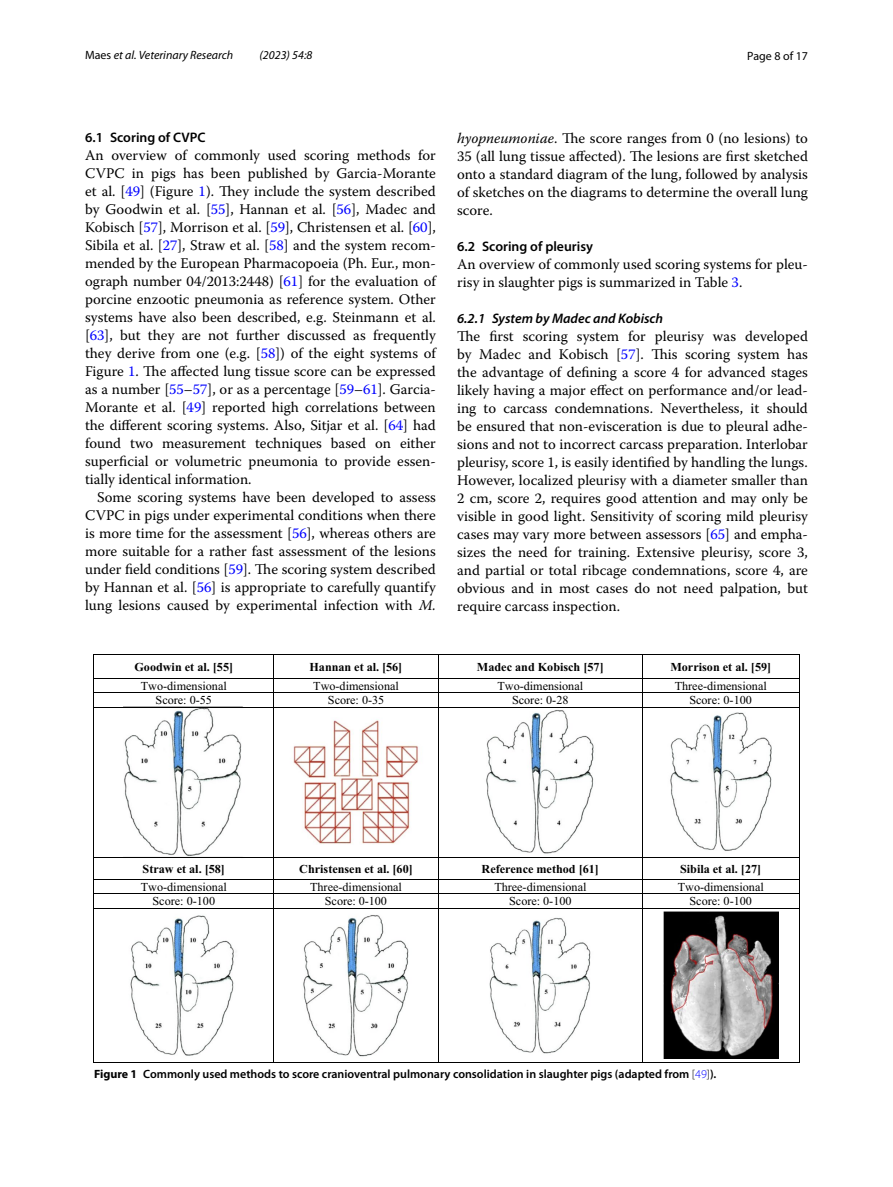
<style>
.page{position:relative;width:893px;height:1187px;background:#fff}
.page>*{position:absolute;margin:0;border:0;box-sizing:border-box;transform-origin:0 0}
.t1{font:14.7px/18px "Warnock Pro";color:#000;text-align:justify}
.t2{font:600 13.8px "Myriad Pro";color:#000}
.t3{font:italic 600 13.8px "Myriad Pro";color:#000}
.t4{font:12.15px "Times New Roman";color:#000}
.t5{font:700 12.15px "Times New Roman";color:#000}
.t6{font:600 12px "Myriad Pro";color:#000}
.t7{font:italic 12px "Myriad Pro";color:#000}
.t8{font:12px "Myriad Pro";color:#000}
.s1{font-style:normal}
.s2{color:#00f}
.s3{font-style:italic}
.s4{font-weight:700}
.s5{font-weight:300}
.s6{font-weight:300;color:#00f}
</style>
<div class="page">
<img style="left:124px;top:707px;width:654px;height:351px">
<hr style="left:94px;top:654px;width:549px;height:1px;background:#000">
<hr style="left:643px;top:654px;width:156px;height:1px;background:#000">
<hr style="left:94px;top:677px;width:549px;height:1px;background:#000">
<hr style="left:643px;top:677px;width:156px;height:1px;background:#000">
<hr style="left:94px;top:692px;width:549px;height:1px;background:#000">
<hr style="left:643px;top:692px;width:156px;height:1px;background:#000">
<svg style="left:438px;top:655px;width:1px;height:51px"></svg>
<svg style="left:642px;top:655px;width:1px;height:51px"></svg>
<hr style="left:94px;top:706px;width:549px;height:1px;background:#000">
<hr style="left:643px;top:706px;width:156px;height:1px;background:#000">
<svg style="left:799px;top:654px;width:1px;height:53px"></svg>
<hr style="left:94px;top:707px;width:1px;height:150px;background:#000">
<hr style="left:274px;top:707px;width:1px;height:150px;background:#000">
<hr style="left:438px;top:707px;width:1px;height:150px;background:#000">
<hr style="left:642px;top:707px;width:1px;height:150px;background:#000">
<hr style="left:799px;top:707px;width:1px;height:150px;background:#000">
<hr style="left:94px;top:857px;width:549px;height:1px;background:#000">
<hr style="left:643px;top:857px;width:156px;height:1px;background:#000">
<hr style="left:94px;top:879px;width:549px;height:1px;background:#000">
<hr style="left:643px;top:879px;width:156px;height:1px;background:#000">
<hr style="left:94px;top:893px;width:549px;height:1px;background:#000">
<hr style="left:643px;top:893px;width:156px;height:1px;background:#000">
<svg style="left:274px;top:858px;width:1px;height:50px"></svg>
<svg style="left:438px;top:858px;width:1px;height:50px"></svg>
<svg style="left:642px;top:858px;width:1px;height:50px"></svg>
<hr style="left:94px;top:908px;width:549px;height:1px;background:#000">
<hr style="left:643px;top:908px;width:156px;height:1px;background:#000">
<svg style="left:799px;top:857px;width:1px;height:51px"></svg>
<hr style="left:94px;top:908px;width:1px;height:154px;background:#000">
<hr style="left:94px;top:1062px;width:180px;height:1px;background:#000">
<hr style="left:274px;top:908px;width:1px;height:154px;background:#000">
<hr style="left:274px;top:1062px;width:164px;height:1px;background:#000">
<hr style="left:438px;top:908px;width:1px;height:154px;background:#000">
<hr style="left:439px;top:1062px;width:203px;height:1px;background:#000">
<hr style="left:642px;top:908px;width:1px;height:154px;background:#000">
<hr style="left:643px;top:1062px;width:156px;height:1px;background:#000">
<hr style="left:799px;top:908px;width:1px;height:154px;background:#000">
<p class="t7" style="left:85px;top:48px;width:150px"><span class="s1">Maes</span> et al. Veterinary Research</p>
<p class="t7" style="left:260px;top:48px;width:54px">(2023) 54:8</p>
<p class="t8" style="left:747px;top:48px;width:62px">Page 8 of 17</p>
<p class="t2" style="left:85px;top:129px;width:122px">6.1 Scoring of CVPC</p>
<p class="t1" style="left:85px;top:146px;width:352px">An overview of commonly used scoring methods for CVPC in pigs has been published by Garcia-Morante et al. [<span class="s2">49</span>] (Figure <span class="s2">1</span>). They include the system described by Goodwin et al. [<span class="s2">55</span>], Hannan et al. [<span class="s2">56</span>], Madec and Kobisch [<span class="s2">57</span>], Morrison et al. [<span class="s2">59</span>], Christensen et al. [<span class="s2">60</span>], Sibila et al. [<span class="s2">27</span>], Straw et al. [<span class="s2">58</span>] and the system recom&shy;mended by the European Pharmacopoeia (Ph. Eur., mon&shy;ograph number 04/2013:2448) [<span class="s2">61</span>] for the evaluation of porcine enzootic pneumonia as reference system. Other systems have also been described, e.g. Steinmann et al. [<span class="s2">63</span>], but they are not further discussed as frequently they derive from one (e.g. [<span class="s2">58</span>]) of the eight systems of Figure <span class="s2">1</span>. The affected lung tissue score can be expressed as a number [<span class="s2">55</span>–<span class="s2">57</span>], or as a percentage [<span class="s2">59</span>–<span class="s2">61</span>]. Garcia-Morante et al. [<span class="s2">49</span>] reported high correlations between the different scoring systems. Also, Sitjar et al. [<span class="s2">64</span>] had found two measurement techniques based on either superficial or volumetric pneumonia to provide essen&shy;tially identical information.</p>
<p class="t1" style="left:85px;top:488px;width:352px;text-indent:12px">Some scoring systems have been developed to assess CVPC in pigs under experimental conditions when there is more time for the assessment [<span class="s2">56</span>], whereas others are more suitable for a rather fast assessment of the lesions under field conditions [<span class="s2">59</span>]. The scoring system described by Hannan et al. [<span class="s2">56</span>] is appropriate to carefully quantify lung lesions caused by experimental infection with <span class="s3">M.</span></p>
<p class="t1" style="left:457px;top:128px;width:352px"><span class="s3">hyopneumoniae</span>. The score ranges from 0 (no lesions) to 35 (all lung tissue affected). The lesions are first sketched onto a standard diagram of the lung, followed by analysis of sketches on the diagrams to determine the overall lung score.</p>
<p class="t2" style="left:457px;top:237px;width:137px">6.2 Scoring of pleurisy</p>
<p class="t1" style="left:457px;top:254px;width:352px">An overview of commonly used scoring systems for pleu&shy;risy in slaughter pigs is summarized in Table <span class="s2">3</span>.</p>
<p class="t3" style="left:457px;top:309px;width:208px">6.2.1 System by Madec and Kobisch</p>
<p class="t1" style="left:457px;top:326px;width:352px">The first scoring system for pleurisy was developed by Madec and Kobisch [<span class="s2">57</span>]. This scoring system has the advantage of defining a score 4 for advanced stages likely having a major effect on performance and/or lead&shy;ing to carcass condemnations. Nevertheless, it should be ensured that non-evisceration is due to pleural adhe&shy;sions and not to incorrect carcass preparation. Interlobar pleurisy, score 1, is easily identified by handling the lungs.<br>However, localized pleurisy with a diameter smaller than 2 cm, score 2, requires good attention and may only be visible in good light. Sensitivity of scoring mild pleurisy cases may vary more between assessors [<span class="s2">65</span>] and empha&shy;sizes the need for training. Extensive pleurisy, score 3, and partial or total ribcage condemnations, score 4, are obvious and in most cases do not need palpation, but require carcass inspection.</p>
<p class="t5" style="left:134px;top:657px;width:100px">Goodwin et al. [55]</p>
<p class="t5" style="left:309px;top:657px;width:94px">Hannan et al. [56]</p>
<p class="t5" style="left:477px;top:657px;width:128px">Madec and Kobisch [57]</p>
<p class="t5" style="left:670px;top:657px;width:102px">Morrison et al. [59]</p>
<p class="t4" style="left:141px;top:678px;width:88px">Two-dimensional</p>
<p class="t4" style="left:313px;top:678px;width:87px">Two-dimensional</p>
<p class="t4" style="left:497px;top:678px;width:87px">Two-dimensional</p>
<p class="t4" style="left:675px;top:678px;width:94px">Three-dimensional</p>
<p class="t4" style="left:156px;top:692px;width:58px">Score: 0-55</p>
<p class="t4" style="left:328px;top:692px;width:58px">Score: 0-35</p>
<p class="t4" style="left:512px;top:692px;width:58px">Score: 0-28</p>
<p class="t4" style="left:689px;top:692px;width:64px">Score: 0-100</p>
<p class="t5" style="left:143px;top:860px;width:84px">Straw et al. [58]</p>
<p class="t5" style="left:299px;top:860px;width:115px">Christensen et al. [60]</p>
<p class="t5" style="left:482px;top:860px;width:119px">Reference method [61]</p>
<p class="t5" style="left:680px;top:860px;width:83px">Sibila et al. [27]</p>
<p class="t4" style="left:141px;top:879px;width:88px">Two-dimensional</p>
<p class="t4" style="left:310px;top:879px;width:93px">Three-dimensional</p>
<p class="t4" style="left:494px;top:879px;width:94px">Three-dimensional</p>
<p class="t4" style="left:678px;top:879px;width:88px">Two-dimensional</p>
<p class="t4" style="left:153px;top:894px;width:64px">Score: 0-100</p>
<p class="t4" style="left:325px;top:894px;width:64px">Score: 0-100</p>
<p class="t4" style="left:509px;top:894px;width:64px">Score: 0-100</p>
<p class="t4" style="left:689px;top:894px;width:64px">Score: 0-100</p>
<p class="t6" style="left:94px;top:1066px;width:624px"><span class="s4">Figure 1</span> Commonly used methods to score cranioventral pulmonary consolidation in slaughter pigs (adapted from <span class="s5">[</span><span class="s6">49</span><span class="s5">]</span>).</p>
</div>
